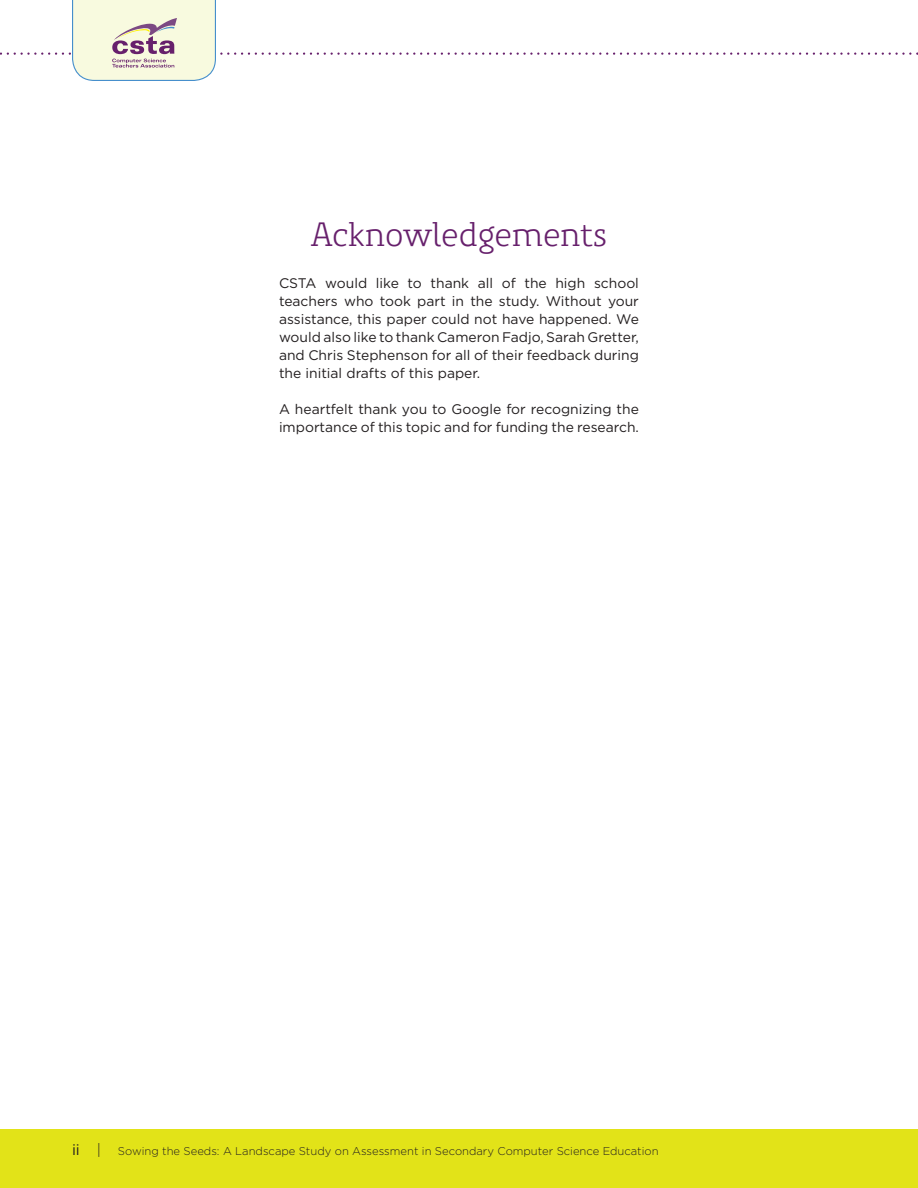
<style>
.page{position:relative;width:918px;height:1188px;background:#fff}
.page>*{position:absolute;margin:0;border:0;box-sizing:border-box;transform-origin:0 0}
.t1{font:33px "Precious Serif";letter-spacing:-.005em;color:#67206c}
.t2{font:15px "Gotham";color:#231f20}
.t3{font:13.8px/18px "Gotham";color:#231f20;text-align:justify}
.t4{font:300 11.25px "Gotham";color:#231f20}
.s1{font-weight:300}
</style>
<div class="page">
<svg style="left:0;top:0;width:918px;height:81px"></svg>
<div style="left:0;top:1130px;width:918px;height:58px;background:#e2e318"></div>
<h1 class="t1" style="left:311px;top:213px;width:298px">Acknowledgements</h1>
<p class="t3" style="left:279px;top:274px;width:361px">CSTA would like to thank all of the high school teachers who took part in the study. Without your assistance, this paper could not have happened. We would also like to thank Cameron Fadjo, Sarah Gretter, and Chris Stephenson for all of their feedback during the initial drafts of this paper.</p>
<p class="t3" style="left:279px;top:400px;width:362px">A heartfelt thank you to Google for recognizing the importance of this topic and for funding the research.</p>
<p class="t2" style="left:72px;top:1140px;width:31px">ii <span class="s1">|</span></p>
<p class="t4" style="left:118px;top:1144px;width:542px">Sowing the Seeds: A Landscape Study on Assessment in Secondary Computer Science Education</p>
</div>
